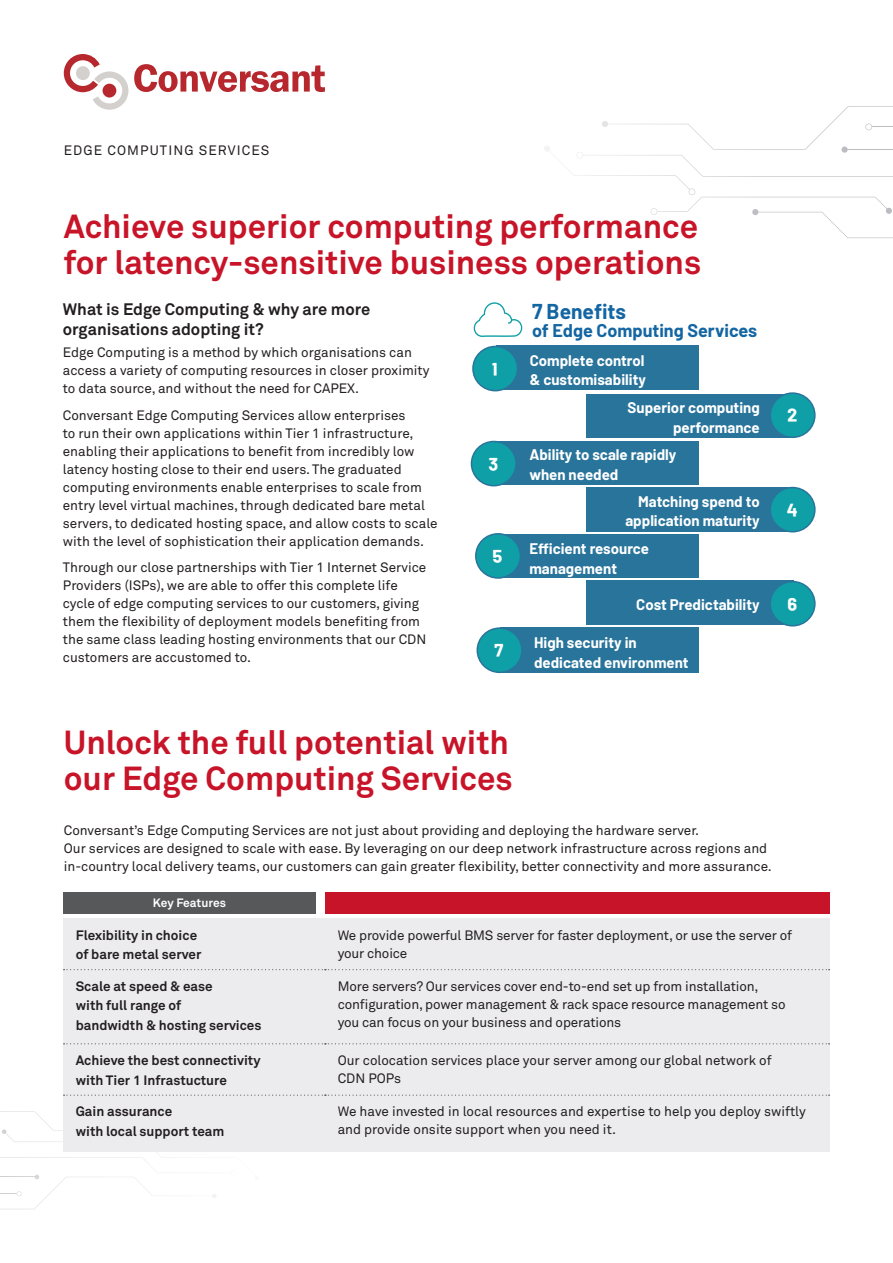
<style>
.page{position:relative;width:893px;height:1263px;background:#fff}
.page>*{position:absolute;margin:0;border:0;box-sizing:border-box;transform-origin:0 0}
.t1{font:700 33px/36px "Akkurat Pro";color:#c81428}
.t2{font:700 30px "Barlow";color:#fff}
.t3{font:700 21px "Barlow";color:#1466a3}
.t4{font:700 18px "Barlow";color:#1466a3}
.List_Paragraph{font:700 16.5px/19.5px "Akkurat Pro";color:#231f20}
.t5{font:700 15px/19.5px "Barlow";color:#fff}
.t6{font:13.5px/18px "Akkurat Pro";color:#231f20}
.t7{font:700 13.5px/19.5px "Akkurat Pro";color:#231f20}
.t8{font:13.5px "Akkurat Pro";letter-spacing:.08em;color:#231f20}
.t9{font:700 12px "Akkurat Pro";letter-spacing:-.005em;color:#fff}
</style>
<div class="page">
<svg style="left:0;top:1111px;width:259px;height:98px"></svg>
<div style="left:544px;top:145px;width:6px;height:7px;background:#f3f3f3;border-radius:50%"></div>
<svg style="left:574px;top:106px;width:319px;height:132px"></svg>
<div style="left:63px;top:892px;width:253px;height:21px;background:#57585a"></div>
<div style="left:325px;top:892px;width:504px;height:21px;background:#c81428"></div>
<div style="left:63px;top:918px;width:766px;height:233px;background:#ececee"></div>
<svg style="left:64px;top:969px;width:766px;height:1px"></svg>
<svg style="left:64px;top:1043px;width:766px;height:1px"></svg>
<svg style="left:64px;top:1094px;width:766px;height:2px"></svg>
<div style="left:496px;top:346px;width:203px;height:44px;background:#29749b"></div>
<div style="left:586px;top:394px;width:208px;height:43px;background:#29749b"></div>
<div style="left:495px;top:441px;width:204px;height:43px;background:#29749b"></div>
<div style="left:586px;top:487px;width:208px;height:44px;background:#29749b"></div>
<div style="left:495px;top:534px;width:204px;height:44px;background:#29749b"></div>
<div style="left:586px;top:580px;width:208px;height:45px;background:#29749b"></div>
<div style="left:473px;top:346px;width:45px;height:45px;background:#0fa0a7;border-radius:50%"></div>
<div style="left:472px;top:346px;width:46px;height:45px;border:2px solid #29749b;border-radius:50%"></div>
<div style="left:471px;top:441px;width:45px;height:45px;background:#0fa0a7;border-radius:50%"></div>
<div style="left:471px;top:441px;width:46px;height:45px;border:2px solid #29749b;border-radius:50%"></div>
<div style="left:770px;top:393px;width:45px;height:44px;background:#0fa0a7;border-radius:50%"></div>
<div style="left:769px;top:392px;width:47px;height:46px;border:2px solid #29749b;border-radius:50%"></div>
<div style="left:770px;top:487px;width:45px;height:45px;background:#0fa0a7;border-radius:50%"></div>
<div style="left:769px;top:487px;width:47px;height:45px;border:2px solid #29749b;border-radius:50%"></div>
<div style="left:770px;top:582px;width:45px;height:44px;background:#0fa0a7;border-radius:50%"></div>
<div style="left:769px;top:581px;width:47px;height:45px;border:2px solid #29749b;border-radius:50%"></div>
<div style="left:476px;top:534px;width:44px;height:44px;background:#0fa0a7;border-radius:50%"></div>
<div style="left:475px;top:533px;width:46px;height:46px;border:2px solid #29749b;border-radius:50%"></div>
<div style="left:500px;top:627px;width:199px;height:46px;background:#29749b"></div>
<div style="left:477px;top:628px;width:45px;height:44px;background:#0fa0a7;border-radius:50%"></div>
<div style="left:477px;top:627px;width:46px;height:46px;border:2px solid #29749b;border-radius:50%"></div>
<svg style="left:474px;top:302px;width:48px;height:35px"></svg>
<svg style="left:64px;top:54px;width:261px;height:56px"></svg>
<p class="t8" style="left:64px;top:143px;width:207px">EDGE COMPUTING SERVICES</p>
<p class="t1" style="left:64px;top:209px;width:639px">Achieve superior computing performance for latency-sensitive business operations</p>
<p class="List_Paragraph" style="left:63px;top:300px;width:309px">What is Edge Computing &amp; why are more organisations adopting it?</p>
<p class="t6" style="left:63px;top:344px;width:368px">Edge Computing is a method by which organisations can access a variety of computing resources in closer proximity to data source, and without the need for CAPEX.</p>
<p class="t6" style="left:63px;top:406px;width:376px">Conversant Edge Computing Services allow enterprises<br>to run their own applications within Tier 1 infrastructure, enabling their applications to benefit from incredibly low latency hosting close to their end users. The graduated computing environments enable enterprises to scale from entry level virtual machines, through dedicated bare metal servers, to dedicated hosting space, and allow costs to scale with the level of sophistication their application demands.</p>
<p class="t6" style="left:63px;top:559px;width:365px">Through our close partnerships with Tier 1 Internet Service Providers (ISPs), we are able to offer this complete life cycle of edge computing services to our customers, giving them the flexibility of deployment models benefiting from the same class leading hosting environments that our CDN customers are accustomed to.</p>
<p class="t2" style="left:492px;top:351px;width:7px">1</p>
<p class="t2" style="left:488px;top:446px;width:11px">3</p>
<p class="t2" style="left:493px;top:538px;width:11px">5</p>
<p class="t2" style="left:495px;top:632px;width:10px">7</p>
<p class="t3" style="left:532px;top:296px;width:95px">7 Benefits</p>
<p class="t4" style="left:532px;top:318px;width:227px">of Edge Computing Services</p>
<p class="t5" style="left:530px;top:349px;width:118px">Complete control &amp; customisability</p>
<p class="t5" style="left:628px;top:397px;width:134px;text-align:right">Superior computing performance</p>
<p class="t5" style="left:529px;top:444px;width:149px">Ability to scale rapidly when needed</p>
<p class="t5" style="left:625px;top:490px;width:136px;text-align:right">Matching spend to application maturity</p>
<p class="t5" style="left:529px;top:538px;width:121px">Efficient resource</p>
<p class="t5" style="left:529px;top:557px;width:89px">management</p>
<p class="t5" style="left:636px;top:594px;width:125px">Cost Predictability</p>
<p class="t5" style="left:534px;top:632px;width:104px">High security in</p>
<p class="t5" style="left:534px;top:651px;width:156px">dedicated environment</p>
<p class="t2" style="left:787px;top:397px;width:12px">2</p>
<p class="t2" style="left:787px;top:492px;width:13px">4</p>
<p class="t2" style="left:788px;top:586px;width:11px">6</p>
<p class="t1" style="left:64px;top:725px;width:447px">Unlock the full potential with</p>
<p class="t1" style="left:64px;top:761px;width:450px">our Edge Computing Services</p>
<p class="t6" style="left:64px;top:821px;width:710px">Conversant’s Edge Computing Services are not just about providing and deploying the hardware server.<br>Our services are designed to scale with ease. By leveraging on our deep network infrastructure across regions and in-country local delivery teams, our customers can gain greater flexibility, better connectivity and more assurance.</p>
<p class="t9" style="left:153px;top:896px;width:75px">Key Features</p>
<p class="t7" style="left:76px;top:925px;width:127px">Flexibility in choice of bare metal server</p>
<p class="t6" style="left:338px;top:926px;width:456px">We provide powerful BMS server for faster deployment, or use the server of your choice</p>
<p class="t7" style="left:76px;top:976px;width:187px">Scale at speed &amp; ease<br>with full range of<br>bandwidth &amp; hosting services</p>
<p class="t6" style="left:338px;top:977px;width:449px">More servers? Our services cover end-to-end set up from installation, configuration, power management &amp; rack space resource management so you can focus on your business and operations</p>
<p class="t7" style="left:76px;top:1051px;width:186px">Achieve the best connectivity with Tier 1 Infrastucture</p>
<p class="t6" style="left:338px;top:1052px;width:435px">Our colocation services place your server among our global network of<br>CDN POPs</p>
<p class="t7" style="left:76px;top:1102px;width:150px">Gain assurance<br>with local support team</p>
<p class="t6" style="left:338px;top:1103px;width:470px">We have invested in local resources and expertise to help you deploy swiftly and provide onsite support when you need it.</p>
</div>
